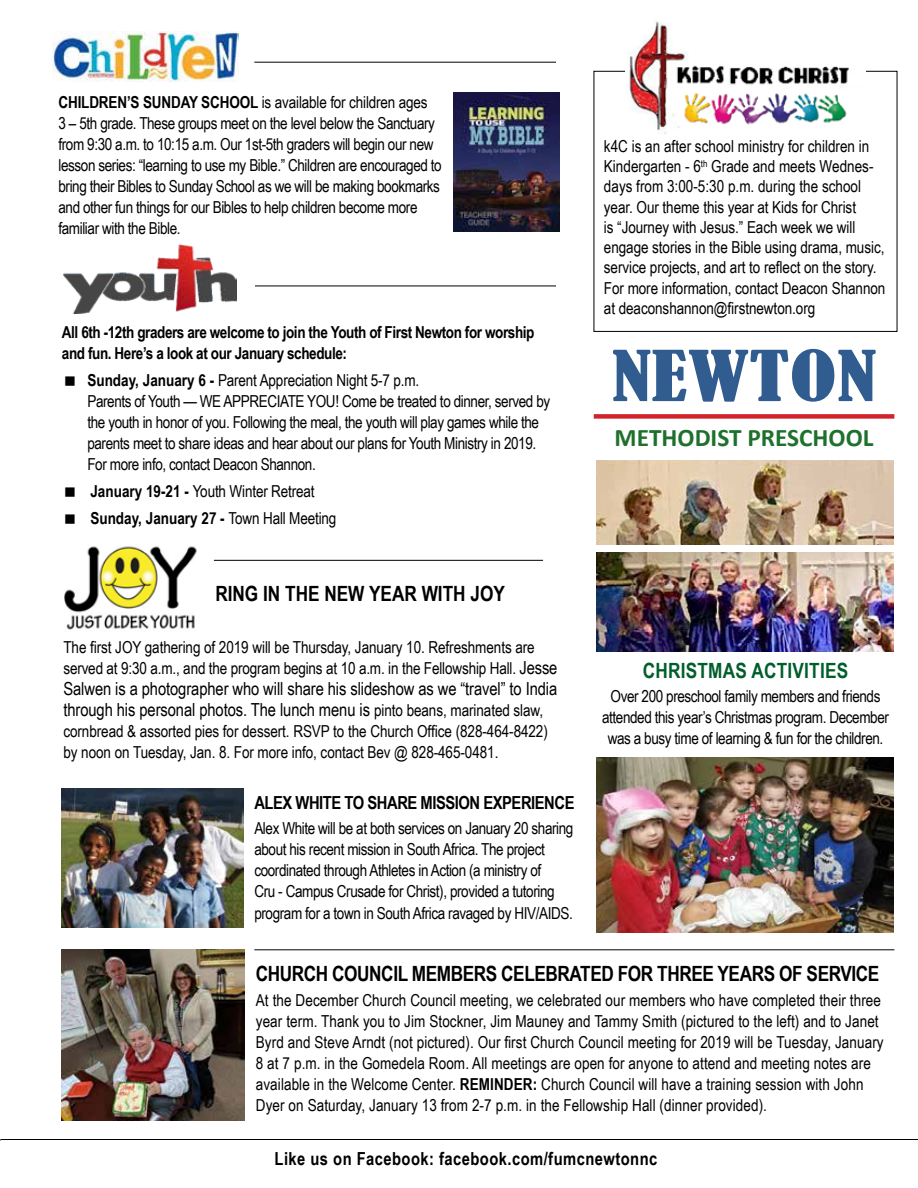
<style>
.page{position:relative;width:918px;height:1188px;background:#fff}
.page>*{position:absolute;margin:0;border:0;box-sizing:border-box;transform-origin:0 0}
.t1{font:condensed 65.1px "Bernard";color:#315c8f;scale:1.33 1}
.t2{font:700 25.35px "Calibri";color:#1e712d}
.t3{font:700 21px "Arial Narrow";letter-spacing:-.02em;color:#000}
.t4{font:700 21px "Arial Narrow";letter-spacing:.01em;color:#005e2c}
.t5{font:18px/21px "Arial Narrow";letter-spacing:-.005em;color:#000}
.t6{font:700 18px "Arial Narrow";letter-spacing:.025em;color:#000}
.t7{font:16.5px/21px "Arial Narrow";letter-spacing:-.01em;color:#000}
.t8{font:700 16.5px/21px "Arial Narrow";letter-spacing:-.025em;color:#000}
.s1{font-weight:700}
.s2{font-size:18px}
.s3{font-size:16.5px}
</style>
<div class="page">
<hr style="left:254px;top:62px;width:302px;height:1px;background:#000">
<div style="left:594px;top:71px;width:303px;height:261px;border:1px solid #000"></div>
<img style="left:625px;top:21px;width:241px;height:113px">
<div style="left:594px;top:414px;width:300px;height:5px;background:#d2232a"></div>
<img style="left:52px;top:32px;width:187px;height:50px">
<hr style="left:62px;top:286px;width:494px;height:1px;background:#000">
<div style="left:49px;top:245px;width:205px;height:72px;background:#fff"></div>
<img style="left:63px;top:245px;width:173px;height:69px">
<img style="left:596px;top:553px;width:297px;height:99px">
<img style="left:64px;top:546px;width:133px;height:84px">
<hr style="left:214px;top:560px;width:329px;height:1px;background:#000">
<img style="left:62px;top:788px;width:182px;height:140px">
<img style="left:596px;top:460px;width:297px;height:85px">
<img style="left:596px;top:757px;width:297px;height:175px">
<img style="left:62px;top:950px;width:182px;height:170px">
<hr style="left:254px;top:950px;width:640px;height:1px;background:#000">
<img style="left:454px;top:93px;width:105px;height:139px">
<hr style="left:1px;top:1139px;width:917px;height:1px;background:#000">
<p class="t7" style="left:58px;top:91px;width:385px"><span class="s1">Children’s Sunday School</span> is available for children ages<br>3 – 5th grade. These groups meet on the level below the Sanctuary from 9:30 a.m. to 10:15 a.m. Our 1st-5th graders will begin our new lesson series: “learning to use my Bible.” Children are encouraged to bring their Bibles to Sunday School as we will be making bookmarks and other fun things for our Bibles to help children become more familiar with the Bible.</p>
<p class="t8" style="left:62px;top:321px;width:474px">All 6th -12th graders are welcome to join the Youth of First Newton for worship and fun. Here’s a look at our January schedule:</p>
<p class="t7" style="left:87px;top:369px;width:464px"><span class="s1">Sunday, January 6 -</span> Parent Appreciation Night 5-7 p.m.<br>Parents of Youth — WE APPRECIATE YOU! Come be treated to dinner, served by the youth in honor of you. Following the meal, the youth will play games while the parents meet to share ideas and hear about our plans for Youth Ministry in 2019.<br>For more info, contact Deacon Shannon.</p>
<p class="t7" style="left:90px;top:477px;width:248px;line-height:27px"><span class="s1">January 19-21 -</span> Youth Winter Retreat<br><span class="s1">Sunday, January 27 -</span> Town Hall Meeting</p>
<p class="t3" style="left:215px;top:577px;width:82px">RING INTHE</p>
<p class="t3" style="left:324px;top:577px;width:14px">NEW</p>
<p class="t3" style="left:369px;top:577px;width:65px">YEAR WITH</p>
<p class="t3" style="left:470px;top:577px;width:23px">JOY</p>
<p class="t7" style="left:63px;top:637px;width:496px">The first JOY gathering of 2019 will be Thursday, January 10. Refreshments are served at 9:30 a.m., and the program begins at 10 a.m. in the Fellowship Hall. <span class="s2">Jesse</span></p>
<p class="t5" style="left:63px;top:678px;width:495px">Salwen is a photographer who will share his slideshow as we “travel” to India through his personal photos. The lunch menu is <span class="s3">pinto beans, marinated slaw,</span></p>
<p class="t7" style="left:63px;top:721px;width:486px">cornbread &amp; assorted pies for dessert. RSVP to the Church Office (828-464-8422) by noon on Tuesday, Jan. 8. For more info, contact Bev @ 828-465-0481.</p>
<p class="t6" style="left:254px;top:789px;width:52px">ALEX WHITE</p>
<p class="t6" style="left:345px;top:789px;width:86px">TO SHAREMISSION</p>
<p class="t6" style="left:483px;top:789px;width:91px">EXPERIENCE</p>
<p class="t7" style="left:254px;top:818px;width:321px">Alex White will be at both services on January 20 sharing about his recent mission in South Africa. The project coordinated through Athletes in Action (a ministry of<br>Cru - Campus Crusade for Christ), provided a tutoring program for a town in South Africa ravaged by HIV/AIDS.</p>
<p class="t7" style="left:604px;top:135px;width:283px;line-height:20.2px">k4C is an after school ministry for children in Kindergarten - 6<sup>th</sup> Grade and meets Wednes&shy;days from 3:00-5:30 p.m. during the school year. Our theme this year at Kids for Christ<br>is “Journey with Jesus.” Each week we will engage stories in the Bible using drama, music, service projects, and art to reflect on the story.<br>For more information, contact Deacon Shannon at deaconshannon@firstnewton.org</p>
<h1 class="t1" style="left:612px;top:338px;width:201px">NEWTON</h1>
<h2 class="t2" style="left:615px;top:422px;width:261px">METHODIST PRESCHOOL</h2>
<p class="t4" style="left:643px;top:654px;width:49px">CHRISTM</p>
<p class="t4" style="left:723px;top:654px;width:64px">AS ACTIVITIES</p>
<p class="t7" style="left:602px;top:685px;width:288px;text-align:center">Over 200 preschool family members and friends attended this year’s Christmas program. December was a busy time of learning &amp; fun for the children.</p>
<p class="t3" style="left:256px;top:958px;width:625px">CHURCH COUNCIL Members celebrated for three years of service</p>
<p class="t7" style="left:256px;top:990px;width:629px">At the December Church Council meeting, we celebrated our members who have completed their three year term. Thank you to Jim Stockner, Jim Mauney and Tammy Smith (pictured to the left) and to Janet Byrd and Steve Arndt (not pictured). Our first Church Council meeting for 2019 will be Tuesday, January 8 at 7 p.m. in the Gomedela Room. All meetings are open for anyone to attend and meeting notes are available in the Welcome Center. <span class="s1">REMIN</span></p>
<p class="t7" style="left:256px;top:1074px;width:609px;text-indent:248px"><span class="s1">DER:</span> Church Council will have a training session with John<br>Dyer on Saturday, January 13 from 2-7 p.m. in the Fellowship Hall (dinner provided).</p>
<p class="t6" style="left:275px;top:1145px;width:384px">Like us on Facebook: facebook.com/fumcnewtonnc</p>
</div>
